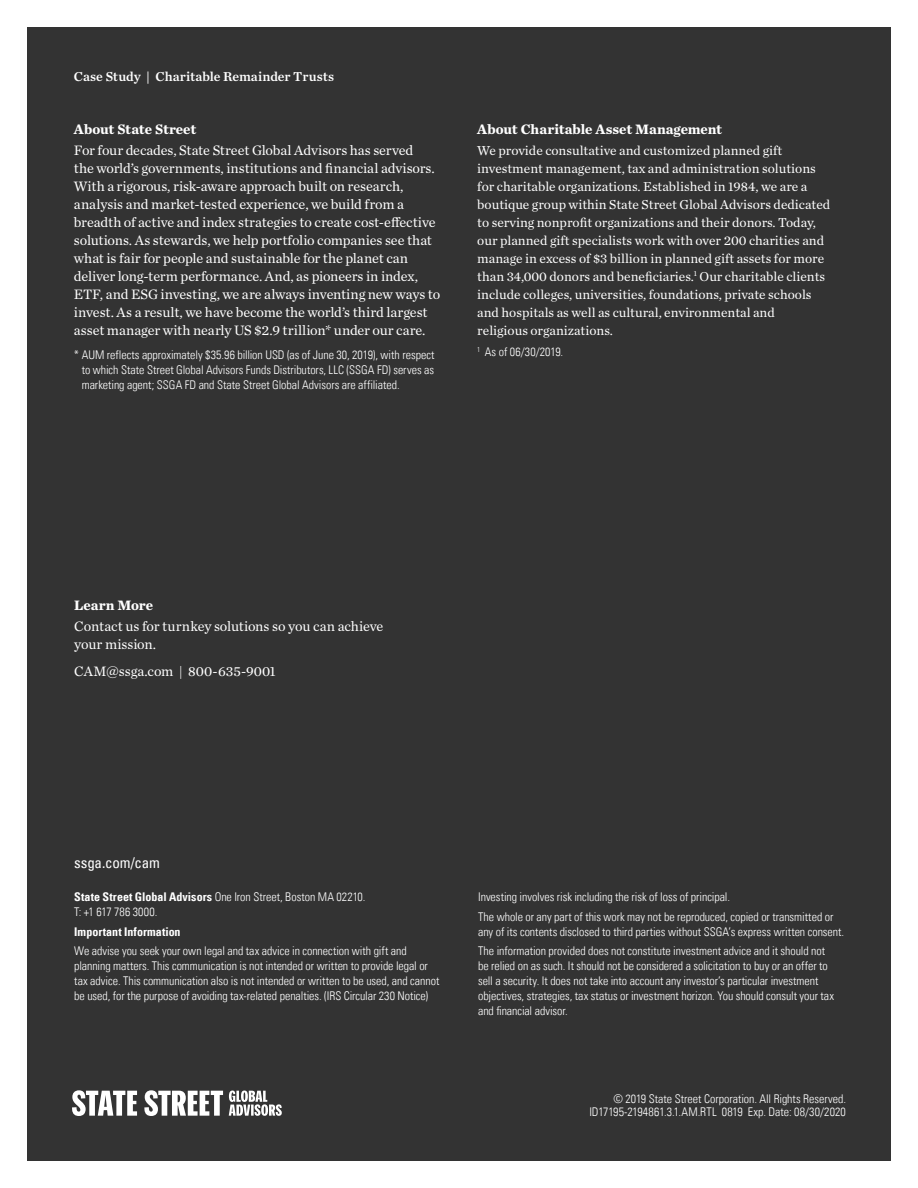
<style>
.page{position:relative;width:918px;height:1188px;background:#fff}
.page>*{position:absolute;margin:0;border:0;box-sizing:border-box;transform-origin:0 0}
.Url_10_12_White{font:condensed 15px "Univers Com 57";letter-spacing:-.02em;color:#fff}
.Text_9_5_12{font:14.25px/18px "Chronicle Text G1";letter-spacing:-.005em;color:#fff}
.H3_9_5_12{font:700 14.25px "Chronicle Text G1";letter-spacing:-.005em;color:#fff}
.t1{font:13.5px/18px "Chronicle Text G1";color:#fff}
.RunningHeader_9_12_W{font:13.5px "Chronicle Text G1 Semi";color:#fff}
.Disclosure_8_10{font:12px/15px "Univers Com 47 Light Cond";color:#fff}
.Footnote_8_10_Source{font:12px/15px "Univers Com 47 Light Cond";color:#fff;text-align:justify}
.Copyright_8_9_White{font:12px "Univers Com 47 Light Cond";color:#fff}
.Disclosure_8_10-2{font:12px "Univers Com 67 Bold Cond";letter-spacing:.005em;color:#fff}
.Footnote_8_10_Number{font:12px "Univers Com 47 Light Cond";letter-spacing:.01em;color:#fff}
.s1{font-family:"Univers Com 67 Bold Cond"}
</style>
<div class="page">
<div style="left:27px;top:27px;width:864px;height:1134px;background:#333"></div>
<svg style="left:229px;top:1091px;width:53px;height:25px"></svg>
<svg style="left:72px;top:1090px;width:151px;height:26px"></svg>
<p class="RunningHeader_9_12_W" style="left:74px;top:66px;width:262px">Case Study | Charitable Remainder Trusts</p>
<p class="H3_9_5_12" style="left:74px;top:118px;width:124px">About State Street</p>
<p class="Text_9_5_12" style="left:74px;top:140px;width:368px">For four decades, State Street Global Advisors has served<br>the world’s governments, institutions and financial advisors.<br>With a rigorous, risk-aware approach built on research, analysis and market-tested experience, we build from a breadth of active and index strategies to create cost-effective solutions. As stewards, we help portfolio companies see that what is fair for people and sustainable for the planet can deliver long-term performance. And, as pioneers in index, ETF, and ESG investing, we are always inventing new ways to invest. As a result, we have become the world’s third largest asset manager with nearly US $2.9 trillion* under our care.</p>
<p class="Footnote_8_10_Source" style="left:82px;top:347px;width:354px;text-indent:-8px">* AUM reflects approximately $35.96 billion USD (as of June 30, 2019), with respect to which State Street Global Advisors Funds Distributors, LLC (SSGA FD) serves as marketing agent; SSGA FD and State Street Global Advisors are affiliated.</p>
<p class="H3_9_5_12" style="left:477px;top:118px;width:246px">About Charitable Asset Management</p>
<p class="t1" style="left:477px;top:141px;width:354px">We provide consultative and customized planned gift investment management, tax and administration solutions for charitable organizations. Established in 1984, we are a boutique group within State Street Global Advisors dedicated to serving nonprofit organizations and their donors. Today, our planned gift specialists work with over 200 charities and manage in excess of $3 billion in planned gift assets for more than 34,000 donors and beneficiaries.<sup>1</sup> Our charitable clients include colleges, universities, foundations, private schools and hospitals as well as cultural, environmental and<br>religious organizations.</p>
<p class="Footnote_8_10_Number" style="left:477px;top:345px;width:88px"><sup>1</sup> As of 06/30/2019.</p>
<p class="H3_9_5_12" style="left:74px;top:594px;width:80px">Learn More</p>
<p class="Text_9_5_12" style="left:74px;top:616px;width:311px">Contact us for turnkey solutions so you can achieve your mission.</p>
<p class="Text_9_5_12" style="left:74px;top:661px;width:203px">CAM@ssga.com | 800-635-9001</p>
<p class="Url_10_12_White" style="left:74px;top:853px;width:87px">ssga.com/cam</p>
<p class="Disclosure_8_10" style="left:74px;top:889px;width:293px"><span class="s1">State Street Global Advisors</span> One Iron Street, Boston MA 02210.<br>T: +1 617 786 3000.</p>
<p class="Disclosure_8_10-2" style="left:74px;top:924px;width:108px">Important Information</p>
<p class="Disclosure_8_10" style="left:74px;top:943px;width:367px">We advise you seek your own legal and tax advice in connection with gift and planning matters. This communication is not intended or written to provide legal or tax advice. This communication also is not intended or written to be used, and cannot be used, for the purpose of avoiding tax-related penalties. (IRS Circular 230 Notice)</p>
<p class="Disclosure_8_10" style="left:478px;top:889px;width:253px">Investing involves risk including the risk of loss of principal.</p>
<p class="Disclosure_8_10" style="left:478px;top:909px;width:368px">The whole or any part of this work may not be reproduced, copied or transmitted or any of its contents disclosed to third parties without SSGA’s express written consent.</p>
<p class="Disclosure_8_10" style="left:478px;top:943px;width:357px">The information provided does not constitute investment advice and it should not be relied on as such. It should not be considered a solicitation to buy or an offer to sell a security. It does not take into account any investor’s particular investment objectives, strategies, tax status or investment horizon. You should consult your tax and financial advisor.</p>
<p class="Copyright_8_9_White" style="left:613px;top:1091px;width:234px">© 2019 State Street Corporation. All Rights Reserved.</p>
<p class="Copyright_8_9_White" style="left:589px;top:1105px;width:258px">ID17195-2194861.3.1.AM.RTL 0819 Exp. Date: 08/30/2020</p>
</div>
